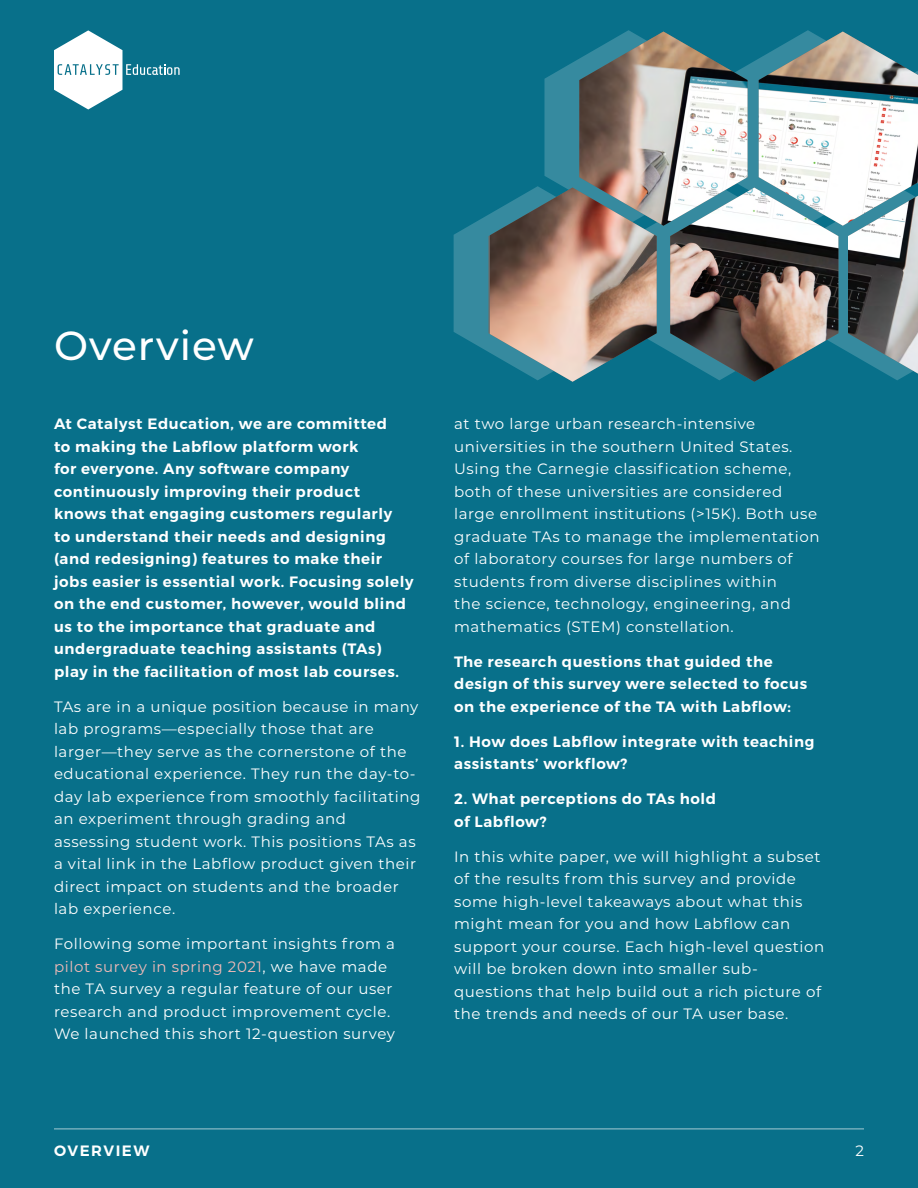
<style>
.page{position:relative;width:918px;height:1188px;background:#08708a}
.page>*{position:absolute;margin:0;border:0;box-sizing:border-box;transform-origin:0 0}
.t1{font:500 40.5px "Montserrat";letter-spacing:.025em;color:#fff}
.t2{font:15px/22.5px "Montserrat";letter-spacing:.04em;color:#fff}
.t3{font:600 15px/22.5px "Montserrat";letter-spacing:.04em;color:#fff}
.t4{font:600 15px "Montserrat";letter-spacing:.1em;color:#fff}
.s1{color:#f1bab7}
</style>
<div class="page">
<hr style="left:54px;top:1129px;width:810px;height:1px;background:#a5cbd4">
<svg style="left:54px;top:30px;width:126px;height:80px"></svg>
<svg style="left:454px;top:30px;width:390px;height:322px"></svg>
<img style="left:490px;top:32px;width:428px;height:350px">
<h1 class="t1" style="left:54px;top:318px;width:201px">Overview</h1>
<p class="t3" style="left:54px;top:413px;width:361px">At Catalyst Education, we are committed<br>to making the Labflow platform work<br>for everyone. Any software company continuously improving their product knows that engaging customers regularly<br>to understand their needs and designing (and redesigning) features to make their jobs easier is essential work. Focusing solely on the end customer, however, would blind us to the importance that graduate and undergraduate teaching assistants (TAs) play in the facilitation of most lab courses.</p>
<p class="t2" style="left:54px;top:694px;width:368px">TAs are in a unique position because in many lab programs—especially those that are larger—they serve as the cornerstone of the educational experience. They run the day-to&shy;day lab experience from smoothly facilitating an experiment through grading and assessing student work. This positions TAs as a vital link in the Labflow product given their direct impact on students and the broader lab experience.</p>
<p class="t2" style="left:54px;top:932px;width:343px">Following some important insights from a <span class="s1">pilot survey in spring 2021</span>, we have made the TA survey a regular feature of our user research and product improvement cycle.<br>We launched this short 12-question survey</p>
<p class="t2" style="left:454px;top:412px;width:367px">at two large urban research-intensive universities in the southern United States.<br>Using the Carnegie classification scheme, both of these universities are considered large enrollment institutions (&gt;15K). Both use graduate TAs to manage the implementation of laboratory courses for large numbers of students from diverse disciplines within<br>the science, technology, engineering, and mathematics (STEM) constellation.</p>
<p class="t3" style="left:454px;top:650px;width:355px">The research questions that guided the design of this survey were selected to focus on the experience of the TA with Labflow:</p>
<p class="t3" style="left:454px;top:730px;width:362px">1. How does Labflow integrate with teaching assistants’ workflow?</p>
<p class="t3" style="left:454px;top:788px;width:263px">2. What perceptions do TAs hold of Labflow?</p>
<p class="t2" style="left:454px;top:845px;width:372px">In this white paper, we will highlight a subset of the results from this survey and provide some high-level takeaways about what this might mean for you and how Labflow can support your course. Each high-level question will be broken down into smaller sub&shy;questions that help build out a rich picture of the trends and needs of our TA user base.</p>
<p class="t4" style="left:54px;top:1142px;width:97px">OVERVIEW</p>
<p class="t2" style="left:855px;top:1139px;width:10px">2</p>
</div>
